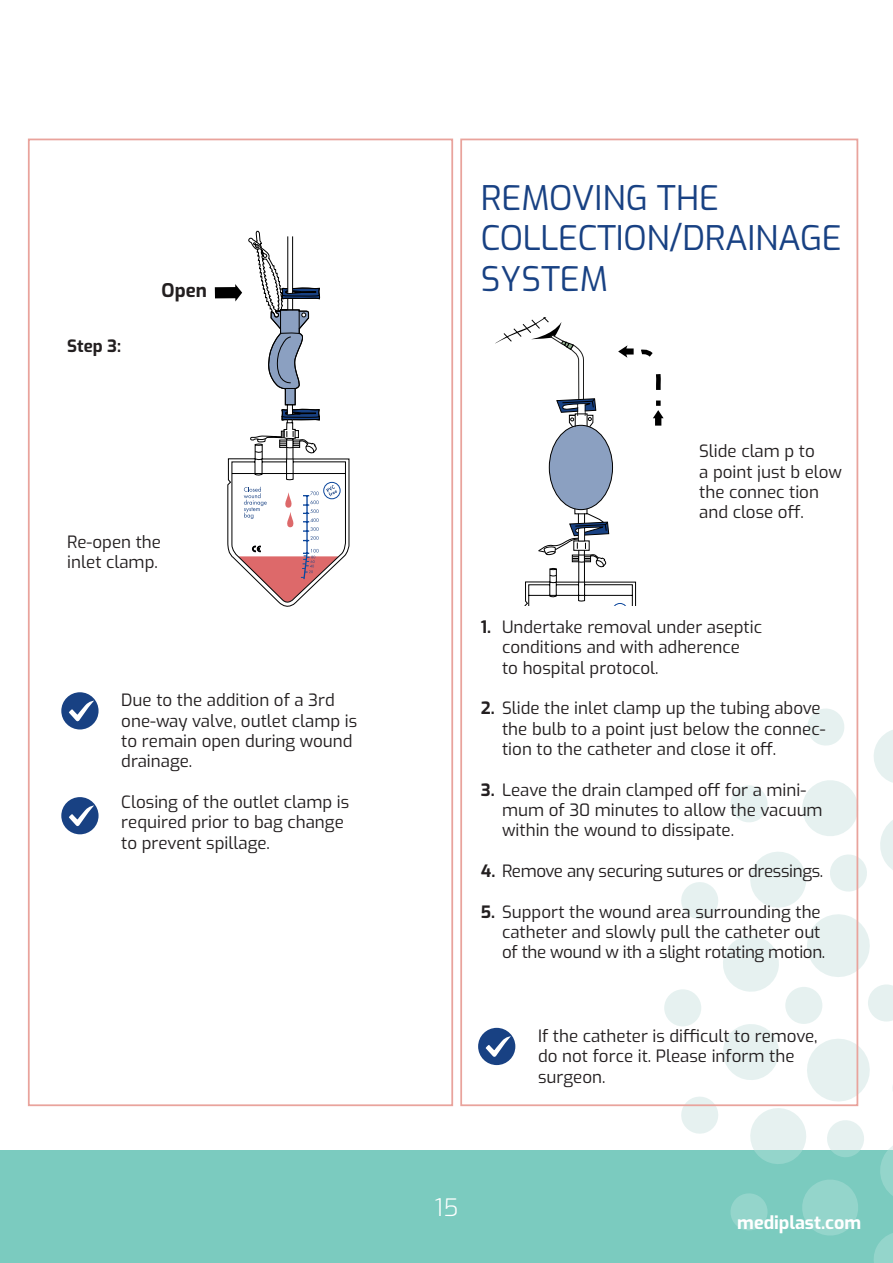
<style>
.page{position:relative;width:893px;height:1263px;background:#fff}
.page>*{position:absolute;margin:0;border:0;box-sizing:border-box;transform-origin:0 0}
.t1{font:33.9px/40.7px "Exo";letter-spacing:-.01em;color:#184183}
.t2{font:300 24px "Exo";color:#fff}
.t3{font:700 18.75px "Exo";color:#231f20}
.t4{font:700 18px "Exo";color:#fff}
.t5{font:16.95px/20.4px "Exo";color:#231f20}
.t6{font:16.95px "Exo";letter-spacing:-.02em;color:#231f20}
.t7{font:700 16.95px "Exo";color:#231f20}
.s1{font-weight:700}
</style>
<div class="page">
<div style="left:0;top:1150px;width:893px;height:113px;background:#7bcbbf"></div>
<div style="left:664px;top:989px;width:37px;height:37px;background:#e6f1f0;border-radius:50%"></div>
<svg style="left:679px;top:706px;width:214px;height:557px"></svg>
<div style="left:460px;top:139px;width:398px;height:967px;border:2px solid #e9a39c"></div>
<div style="left:478px;top:1028px;width:37px;height:37px;background:#184183;border-radius:50%"></div>
<svg style="left:485px;top:1036px;width:26px;height:21px"></svg>
<div style="left:61px;top:692px;width:38px;height:37px;background:#184183;border-radius:50%"></div>
<svg style="left:69px;top:701px;width:25px;height:21px"></svg>
<div style="left:61px;top:797px;width:38px;height:37px;background:#184183;border-radius:50%"></div>
<svg style="left:69px;top:805px;width:25px;height:22px"></svg>
<div style="left:28px;top:139px;width:425px;height:967px;border:2px solid #e9a39c"></div>
<svg style="left:618px;top:345px;width:46px;height:81px"></svg>
<div style="left:549px;top:425px;width:63px;height:85px;background:#8ba0c1;border-radius:50%"></div>
<svg style="left:495px;top:317px;width:102px;height:111px"></svg>
<div style="left:574px;top:508px;width:13px;height:6px;border:1px solid #000"></div>
<svg style="left:525px;top:512px;width:111px;height:93px"></svg>
<svg style="left:215px;top:230px;width:135px;height:377px"></svg>
<p class="t7" style="left:67px;top:333px;width:55px">Step 3:</p>
<p class="t3" style="left:162px;top:276px;width:47px">Open</p>
<p class="t5" style="left:67px;top:531px;width:95px">Re-open the inlet clamp.</p>
<p class="t5" style="left:121px;top:689px;width:237px">Due to the addition of a 3rd one-way valve, outlet clamp is to remain open during wound drainage.</p>
<p class="t5" style="left:121px;top:791px;width:229px">Closing of the outlet clamp is</p>
<p class="t5" style="left:121px;top:811px;width:224px">required prior to bag change</p>
<p class="t5" style="left:121px;top:831px;width:150px">to prevent spillage.</p>
<p class="t1" style="left:481px;top:175px;width:362px">REMOVING THE<br>COLLECTION/DRAINAGE</p>
<p class="t1" style="left:481px;top:256px;width:129px">SYSTEM</p>
<p class="t5" style="left:699px;top:440px;width:144px">Slide clam p to<br>a point just b elow the connec tion and close off.</p>
<p class="t5" style="left:502px;top:616px;width:261px;text-indent:-21px"><span class="s1">1.</span> Undertake removal under aseptic conditions and with adherence<br>to hospital protocol.</p>
<p class="t5" style="left:502px;top:697px;width:325px;text-indent:-21px"><span class="s1">2.</span> Slide the inlet clamp up the tubing above the bulb to a point just below the connec&shy;tion to the catheter and close it off.</p>
<p class="t5" style="left:502px;top:778px;width:322px;text-indent:-21px"><span class="s1">3.</span> Leave the drain clamped off for a mini&shy;mum of 30 minutes to allow the vacuum within the wound to dissipate.</p>
<p class="t6" style="left:481px;top:858px;width:344px"><span class="s1">4.</span> Remove any securing sutures or dressings.</p>
<p class="t5" style="left:502px;top:900px;width:325px;text-indent:-21px"><span class="s1">5.</span> Support the wound area surrounding the catheter and slowly pull the catheter out of the wound w ith a slight rotating motion.</p>
<p class="t5" style="left:538px;top:1025px;width:281px">If the catheter is difficult to remove, do not force it. Please inform the surgeon.</p>
<h2 class="t2" style="left:434px;top:1189px;width:25px">15</h2>
<p class="t4" style="left:737px;top:1208px;width:125px">mediplast.com</p>
</div>
